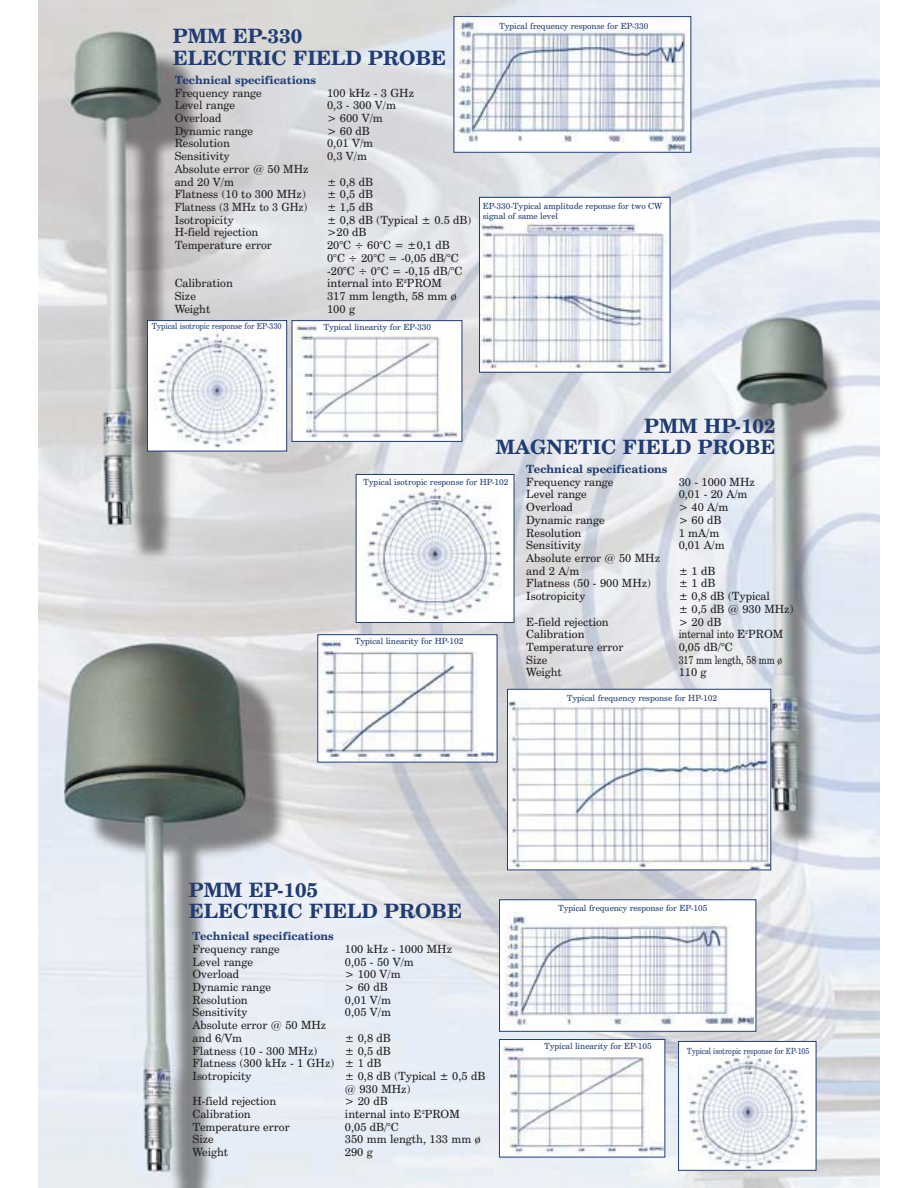
<style>
.page{position:relative;width:918px;height:1188px;background:#fff}
.page>*{position:absolute;margin:0;border:0;box-sizing:border-box;transform-origin:0 0}
.t1{font:700 19.8px/21.1px "Century Schoolbook BT";color:#203c73}
.t2{font:11.25px/12.8px "Century Schoolbook BT";color:#221e1f}
.t3{font:700 11.25px "Century Schoolbook BT";color:#203c73}
.t4{font:11.25px "Century Schoolbook BT";color:#221e1f;scale:.95 1}
.t5{font:11.25px "Century Schoolbook BT";color:#221e1f;scale:.85 1}
.t6{font:11.25px "Century Schoolbook BT";color:#221e1f;scale:.8 1}
.t7{font:8.4px/9.9px "Century Schoolbook BT";color:#203c73}
.t8{font:8.4px "Century Schoolbook BT";color:#203c73;scale:.85 1}
.t9{font:8.4px "Century Schoolbook BT";color:#203c73;scale:.9 1}
</style>
<div class="page">
<img style="left:38px;top:0;width:842px;height:1188px">
<div style="left:356px;top:474px;width:158px;height:148px;background:#fff"></div>
<img style="left:366px;top:487px;width:136px;height:133px">
<div style="left:356px;top:474px;width:158px;height:149px;border:1px solid #203c73"></div>
<div style="left:318px;top:635px;width:179px;height:127px;background:#fff"></div>
<img style="left:319px;top:640px;width:176px;height:120px">
<div style="left:317px;top:634px;width:180px;height:128px;border:1px solid #203c73"></div>
<img style="left:509px;top:691px;width:260px;height:177px">
<div style="left:507px;top:689px;width:264px;height:181px;border:1px solid #203c73"></div>
<div style="left:500px;top:900px;width:256px;height:131px;background:#fff"></div>
<img style="left:505px;top:913px;width:249px;height:113px">
<div style="left:499px;top:899px;width:257px;height:133px;border:1px solid #203c73"></div>
<div style="left:499px;top:1040px;width:166px;height:117px;background:#fff"></div>
<img style="left:502px;top:1046px;width:161px;height:108px">
<div style="left:499px;top:1039px;width:166px;height:118px;border:1px solid #203c73"></div>
<div style="left:679px;top:1041px;width:137px;height:129px;background:#fff"></div>
<img style="left:687px;top:1053px;width:120px;height:116px">
<div style="left:678px;top:1041px;width:138px;height:130px;border:1px solid #203c73"></div>
<div style="left:147px;top:321px;width:140px;height:130px;background:#fff"></div>
<img style="left:155px;top:332px;width:123px;height:117px">
<div style="left:147px;top:320px;width:140px;height:131px;border:1px solid #203c73"></div>
<img style="left:456px;top:19px;width:233px;height:132px">
<div style="left:454px;top:16px;width:237px;height:137px;border:1px solid #203c73"></div>
<div style="left:292px;top:321px;width:170px;height:120px;background:#fff"></div>
<img style="left:295px;top:325px;width:163px;height:114px">
<div style="left:292px;top:320px;width:170px;height:122px;border:1px solid #203c73"></div>
<div style="left:479px;top:197px;width:191px;height:175px;background:#fff"></div>
<img style="left:481px;top:223px;width:188px;height:148px">
<div style="left:479px;top:197px;width:192px;height:176px;border:1px solid #203c73"></div>
<h1 class="t1" style="left:173px;top:27px;width:275px">PMM EP-330<br>ELECTRIC FIELD PROBE</h1>
<p class="t3" style="left:175px;top:75px;width:143px">Technical specifications</p>
<p class="t2" style="left:175px;top:87px;width:89px">Frequency range</p>
<p class="t2" style="left:327px;top:87px;width:89px">100 kHz - 3 GHz</p>
<p class="t2" style="left:175px;top:100px;width:62px">Level range</p>
<p class="t2" style="left:327px;top:100px;width:70px">0,3 - 300 V/m</p>
<p class="t2" style="left:175px;top:112px;width:48px">Overload</p>
<p class="t2" style="left:327px;top:112px;width:57px">&gt; 600 V/m</p>
<p class="t2" style="left:175px;top:125px;width:80px">Dynamic range</p>
<p class="t2" style="left:327px;top:125px;width:44px">&gt; 60 dB</p>
<p class="t2" style="left:175px;top:138px;width:57px">Resolution</p>
<p class="t2" style="left:327px;top:138px;width:48px">0,01 V/m</p>
<p class="t2" style="left:175px;top:150px;width:56px">Sensitivity</p>
<p class="t2" style="left:327px;top:150px;width:41px">0,3 V/m</p>
<p class="t2" style="left:175px;top:163px;width:135px">Absolute error @ 50 MHz and 20 V/m</p>
<p class="t2" style="left:327px;top:176px;width:47px">± 0,8 dB</p>
<p class="t2" style="left:175px;top:188px;width:133px">Flatness (10 to 300 MHz)</p>
<p class="t2" style="left:327px;top:188px;width:47px">± 0,5 dB</p>
<p class="t4" style="left:175px;top:202px;width:141px">Flatness (3 MHz to 3 GHz)</p>
<p class="t2" style="left:327px;top:201px;width:47px">± 1,5 dB</p>
<p class="t2" style="left:175px;top:214px;width:60px">Isotropicity</p>
<p class="t2" style="left:327px;top:214px;width:146px">± 0,8 dB (Typical ± 0.5 dB)</p>
<p class="t2" style="left:175px;top:227px;width:85px">H-field rejection</p>
<p class="t2" style="left:327px;top:227px;width:41px">&gt;20 dB</p>
<p class="t2" style="left:175px;top:239px;width:99px">Temperature error</p>
<p class="t2" style="left:327px;top:239px;width:137px">20°C ÷ 60°C = ±0,1 dB<br>0°C ÷ 20°C = -0,05 dB/°C -20°C ÷ 0°C = -0,15 dB/°C</p>
<p class="t2" style="left:175px;top:277px;width:60px">Calibration</p>
<p class="t2" style="left:327px;top:277px;width:116px">internal into E<sup>2</sup>PROM</p>
<p class="t2" style="left:175px;top:290px;width:23px">Size</p>
<p class="t2" style="left:327px;top:290px;width:131px">317 mm length, 58 mm ø</p>
<p class="t2" style="left:175px;top:303px;width:37px">Weight</p>
<p class="t2" style="left:327px;top:303px;width:29px">100 g</p>
<p class="t9" style="left:152px;top:322px;width:146px">Typical isotropic response for EP-330</p>
<p class="t7" style="left:323px;top:323px;width:109px">Typical linearity for EP-330</p>
<p class="t7" style="left:499px;top:21px;width:151px">Typical frequency response for EP-330</p>
<p class="t7" style="left:483px;top:201px;width:181px">EP-330-Typical amplitude reponse for two CW signal of same level</p>
<h1 class="t1" style="left:496px;top:416px;width:281px;text-align:right">PMM HP-102<br>MAGNETIC FIELD PROBE</h1>
<p class="t7" style="left:363px;top:478px;width:147px">Typical isotropic response for HP-102</p>
<p class="t7" style="left:355px;top:636px;width:110px">Typical linearity for HP-102</p>
<p class="t3" style="left:526px;top:464px;width:143px">Technical specifications</p>
<p class="t2" style="left:526px;top:476px;width:89px">Frequency range</p>
<p class="t2" style="left:679px;top:476px;width:78px">30 - 1000 MHz</p>
<p class="t2" style="left:526px;top:489px;width:62px">Level range</p>
<p class="t2" style="left:679px;top:489px;width:70px">0,01 - 20 A/m</p>
<p class="t2" style="left:526px;top:501px;width:48px">Overload</p>
<p class="t2" style="left:679px;top:501px;width:51px">&gt; 40 A/m</p>
<p class="t2" style="left:526px;top:514px;width:80px">Dynamic range</p>
<p class="t2" style="left:679px;top:514px;width:44px">&gt; 60 dB</p>
<p class="t2" style="left:526px;top:527px;width:57px">Resolution</p>
<p class="t2" style="left:679px;top:527px;width:42px">1 mA/m</p>
<p class="t2" style="left:526px;top:539px;width:56px">Sensitivity</p>
<p class="t2" style="left:679px;top:539px;width:48px">0,01 A/m</p>
<p class="t2" style="left:526px;top:552px;width:135px">Absolute error @ 50 MHz and 2 A/m</p>
<p class="t2" style="left:679px;top:565px;width:38px">± 1 dB</p>
<p class="t2" style="left:526px;top:578px;width:126px">Flatness (50 - 900 MHz)</p>
<p class="t2" style="left:679px;top:578px;width:38px">± 1 dB</p>
<p class="t2" style="left:526px;top:590px;width:60px">Isotropicity</p>
<p class="t2" style="left:679px;top:590px;width:116px">± 0,8 dB (Typical<br>± 0,5 dB @ 930 MHz)</p>
<p class="t2" style="left:526px;top:616px;width:84px">E-field rejection</p>
<p class="t2" style="left:679px;top:616px;width:44px">&gt; 20 dB</p>
<p class="t2" style="left:526px;top:628px;width:60px">Calibration</p>
<p class="t5" style="left:679px;top:629px;width:124px">internal into E<sup>2</sup>PROM</p>
<p class="t2" style="left:526px;top:641px;width:99px">Temperature error</p>
<p class="t2" style="left:679px;top:641px;width:55px">0,05 dB/°C</p>
<p class="t2" style="left:526px;top:654px;width:23px">Size</p>
<p class="t6" style="left:679px;top:655px;width:131px">317 mm length, 58 mm ø</p>
<p class="t2" style="left:526px;top:667px;width:37px">Weight</p>
<p class="t2" style="left:679px;top:667px;width:29px">110 g</p>
<p class="t7" style="left:567px;top:693px;width:152px">Typical frequency response for HP-102</p>
<h1 class="t1" style="left:189px;top:880px;width:275px">PMM EP-105<br>ELECTRIC FIELD PROBE</h1>
<p class="t3" style="left:193px;top:931px;width:143px">Technical specifications</p>
<p class="t2" style="left:193px;top:943px;width:89px">Frequency range</p>
<p class="t2" style="left:345px;top:943px;width:109px">100 kHz - 1000 MHz</p>
<p class="t2" style="left:193px;top:956px;width:62px">Level range</p>
<p class="t2" style="left:345px;top:956px;width:70px">0,05 - 50 V/m</p>
<p class="t2" style="left:193px;top:968px;width:48px">Overload</p>
<p class="t2" style="left:345px;top:968px;width:57px">&gt; 100 V/m</p>
<p class="t2" style="left:193px;top:981px;width:80px">Dynamic range</p>
<p class="t2" style="left:345px;top:981px;width:44px">&gt; 60 dB</p>
<p class="t2" style="left:193px;top:994px;width:57px">Resolution</p>
<p class="t2" style="left:345px;top:994px;width:48px">0,01 V/m</p>
<p class="t2" style="left:193px;top:1007px;width:56px">Sensitivity</p>
<p class="t2" style="left:345px;top:1007px;width:48px">0,05 V/m</p>
<p class="t2" style="left:193px;top:1019px;width:135px">Absolute error @ 50 MHz and 6/Vm</p>
<p class="t2" style="left:345px;top:1032px;width:47px">± 0,8 dB</p>
<p class="t2" style="left:193px;top:1045px;width:126px">Flatness (10 - 300 MHz)</p>
<p class="t2" style="left:193px;top:1045px;width:200px;text-indent:152px">± 0,5 dB<br>Flatness (300 kHz - 1 GHz) ± 1 dB<br>Isotropicity</p>
<p class="t2" style="left:345px;top:1070px;width:142px">± 0,8 dB (Typical ± 0,5 dB @ 930 MHz)</p>
<p class="t2" style="left:193px;top:1096px;width:85px">H-field rejection</p>
<p class="t2" style="left:345px;top:1096px;width:44px">&gt; 20 dB</p>
<p class="t2" style="left:193px;top:1108px;width:60px">Calibration</p>
<p class="t2" style="left:345px;top:1108px;width:116px">internal into E<sup>2</sup>PROM</p>
<p class="t2" style="left:193px;top:1121px;width:99px">Temperature error</p>
<p class="t2" style="left:345px;top:1121px;width:55px">0,05 dB/°C</p>
<p class="t2" style="left:193px;top:1134px;width:23px">Size</p>
<p class="t2" style="left:345px;top:1134px;width:137px">350 mm length, 133 mm ø</p>
<p class="t2" style="left:193px;top:1146px;width:37px">Weight</p>
<p class="t2" style="left:345px;top:1146px;width:29px">290 g</p>
<p class="t7" style="left:558px;top:904px;width:151px">Typical frequency response for EP-105</p>
<p class="t7" style="left:544px;top:1041px;width:109px">Typical linearity for EP-105</p>
<p class="t8" style="left:687px;top:1047px;width:146px">Typical isotropic response for EP-105</p>
</div>
